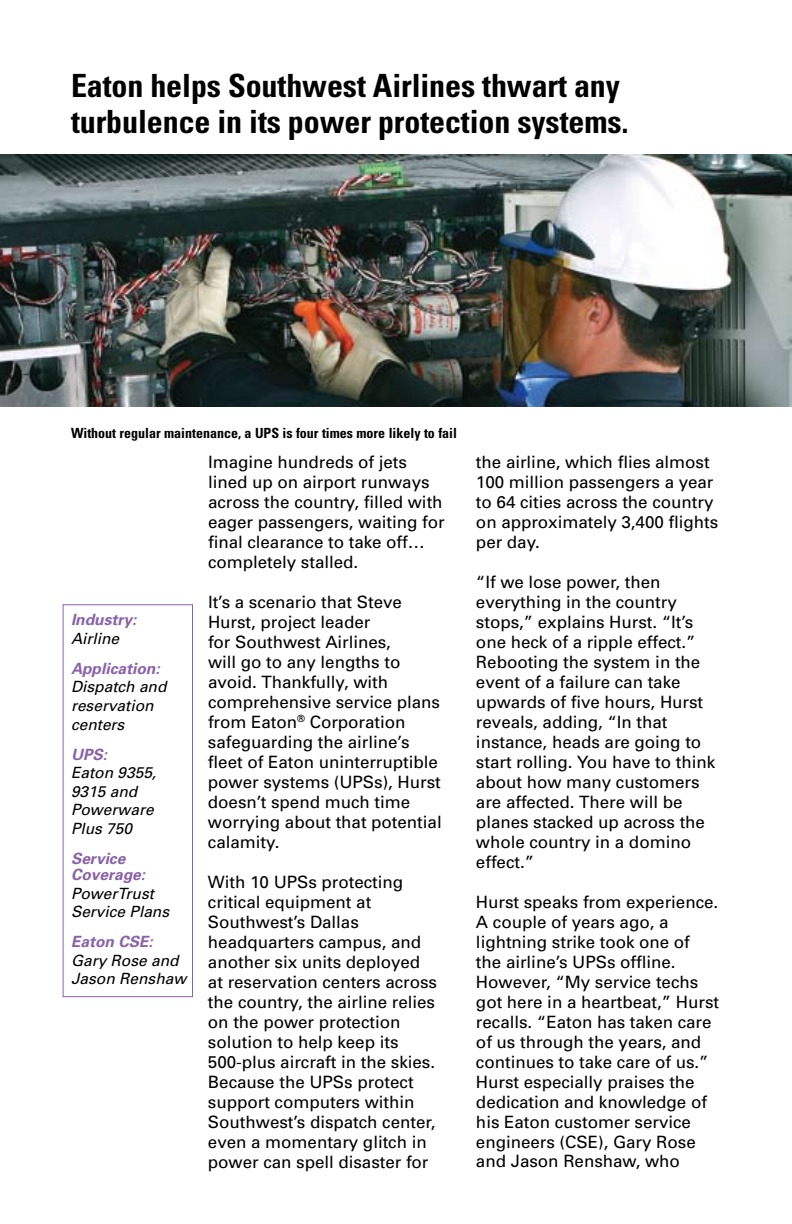
<style>
.page{position:relative;width:792px;height:1224px;background:#fff}
.page>*{position:absolute;margin:0;border:0;box-sizing:border-box;transform-origin:0 0}
.t1{font:700 condensed 32px/36px "Univers";letter-spacing:-.005em;color:#000}
.t2{font:17px/20px "Univers";letter-spacing:-.005em;color:#000}
.t3{font:italic 15.6px/18.6px "Univers";color:#000}
.t4{font:italic 700 15.6px/16px "Univers";color:#8b62a9}
.t5{font:700 condensed 14px "Univers";color:#000}
</style>
<div class="page">
<img style="left:0;top:154px;width:792px;height:252px">
<div style="left:63px;top:604px;width:130px;height:393px;border:1px solid #8b62a9"></div>
<h1 class="t1" style="left:71px;top:68px;width:559px">Eaton helps Southwest Airlines thwart any turbulence in its power protection systems.</h1>
<p class="t5" style="left:71px;top:425px;width:388px">Without regular maintenance, a UPS is four times more likely to fail</p>
<p class="t4" style="left:71px;top:612px;width:67px">Industry:</p>
<p class="t3" style="left:71px;top:629px;width:50px">Airline</p>
<p class="t4" style="left:71px;top:660px;width:90px">Application:</p>
<p class="t3" style="left:71px;top:678px;width:97px">Dispatch and reservation centers</p>
<p class="t4" style="left:71px;top:746px;width:38px">UPS:</p>
<p class="t3" style="left:71px;top:764px;width:87px">Eaton 9355,<br>9315 and<br>Powerware<br>Plus 750</p>
<p class="t4" style="left:71px;top:851px;width:76px">Service<br>Coverage:</p>
<p class="t3" style="left:71px;top:884px;width:100px">PowerTrust<br>Service Plans</p>
<p class="t4" style="left:71px;top:934px;width:83px">Eaton CSE:</p>
<p class="t3" style="left:71px;top:951px;width:117px">Gary Rose and<br>Jason Renshaw</p>
<p class="t2" style="left:208px;top:452px;width:238px">Imagine hundreds of jets lined up on airport runways across the country, filled with eager passengers, waiting for final clearance to take off… completely stalled.</p>
<p class="t2" style="left:208px;top:592px;width:235px">It’s a scenario that Steve<br>Hurst, project leader<br>for Southwest Airlines,<br>will go to any lengths to avoid. Thankfully, with comprehensive service plans from Eaton<sup>®</sup> Corporation safeguarding the airline’s fleet of Eaton uninterruptible power systems (UPSs), Hurst doesn’t spend much time worrying about that potential calamity.</p>
<p class="t2" style="left:208px;top:872px;width:231px">With 10 UPSs protecting critical equipment at<br>Southwest’s Dallas headquarters campus, and another six units deployed at reservation centers across the country, the airline relies on the power protection solution to help keep its<br>500-plus aircraft in the skies.<br>Because the UPSs protect support computers within<br>Southwest’s dispatch center, even a momentary glitch in power can spell disaster for</p>
<p class="t2" style="left:476px;top:452px;width:244px">the airline, which flies almost<br>100 million passengers a year to 64 cities across the country on approximately 3,400 flights per day.</p>
<p class="t2" style="left:476px;top:572px;width:241px">“If we lose power, then everything in the country stops,” explains Hurst. “It’s one heck of a ripple effect.”<br>Rebooting the system in the event of a failure can take upwards of five hours, Hurst reveals, adding, “In that instance, heads are going to start rolling. You have to think about how many customers are affected. There will be planes stacked up across the whole country in a domino effect.”</p>
<p class="t2" style="left:476px;top:892px;width:245px">Hurst speaks from experience.<br>A couple of years ago, a lightning strike took one of the airline’s UPSs offline.<br>However, “My service techs got here in a heartbeat,” Hurst recalls. “Eaton has taken care of us through the years, and continues to take care of us.”<br>Hurst especially praises the dedication and knowledge of his Eaton customer service engineers (CSE), Gary Rose and Jason Renshaw, who</p>
</div>
